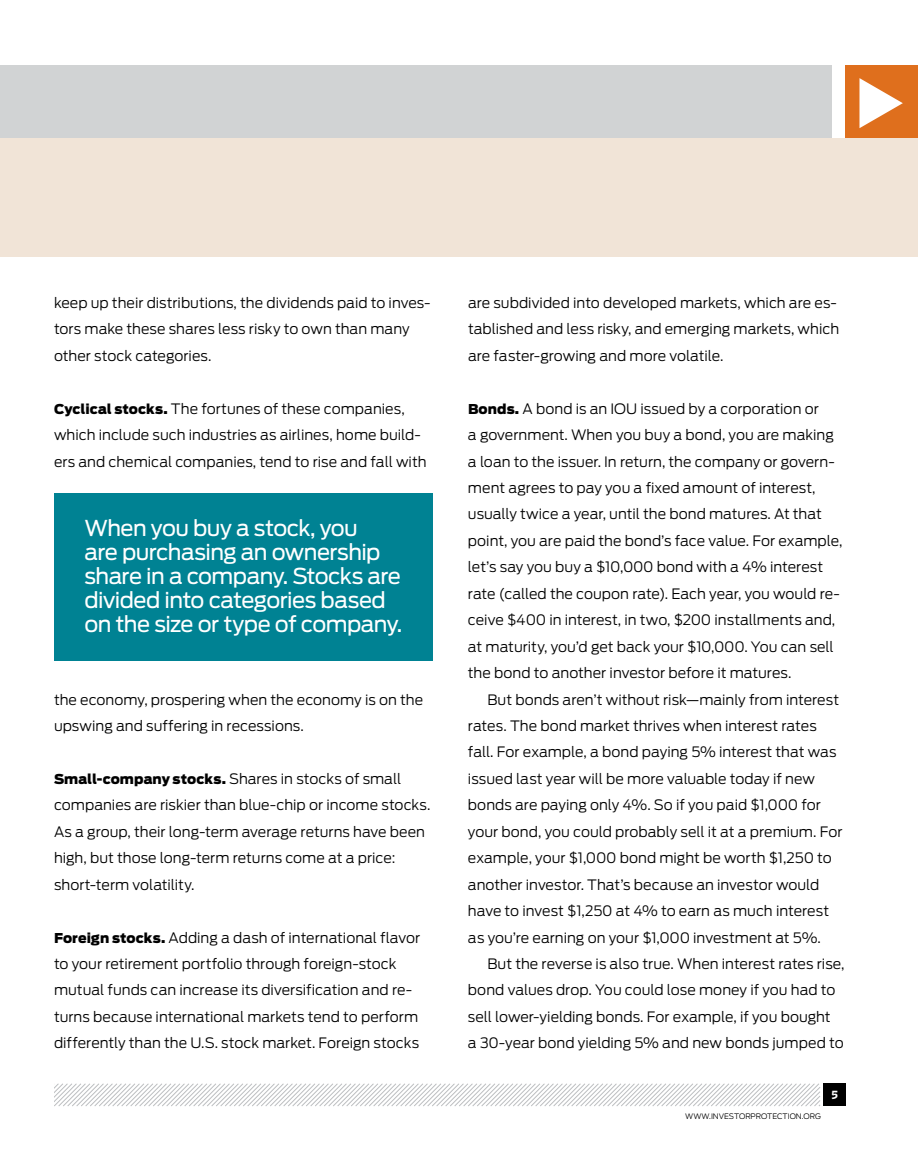
<style>
.page{position:relative;width:918px;height:1175px;background:#fff}
.page>*{position:absolute;margin:0;border:0;box-sizing:border-box;transform-origin:0 0}
.t1{font:21.75px/24px "Antenna";letter-spacing:-.025em;color:#fff}
.t2{font:300 14.25px/26.4px "Antenna";letter-spacing:-.005em;color:#000}
.t3{font:10.5px "Retina Micro D10";color:#fff}
.t4{font:300 7.5px "Antenna";letter-spacing:-.005em;color:#000}
.s1{font-weight:900;font-size:13.5px}
</style>
<div class="page">
<div style="left:823px;top:1083px;width:23px;height:23px;background:#000"></div>
<svg style="left:54px;top:1083px;width:767px;height:24px"></svg>
<div style="left:0;top:66px;width:832px;height:72px;background:#d1d3d4"></div>
<div style="left:846px;top:66px;width:72px;height:72px;background:#df6f1d"></div>
<svg style="left:859px;top:78px;width:44px;height:50px"></svg>
<div style="left:0;top:138px;width:918px;height:118px;background:#f1e4d7"></div>
<div style="left:54px;top:493px;width:378px;height:167px;background:#008293"></div>
<p class="t2" style="left:54px;top:289px;width:378px">keep up their distributions, the dividends paid to inves&shy;tors make these shares less risky to own than many other stock categories.</p>
<p class="t2" style="left:54px;top:395px;width:374px"><span class="s1">Cyclical stocks.</span> The fortunes of these companies, which include such industries as airlines, home build&shy;ers and chemical companies, tend to rise and fall with</p>
<h1 class="t1" style="left:84px;top:516px;width:320px">When you buy a stock, you<br>are purchasing an ownership share in a company. Stocks are divided into categories based on the size or type of company.</h1>
<p class="t2" style="left:54px;top:686px;width:371px">the economy, prospering when the economy is on the upswing and suffering in recessions.</p>
<p class="t2" style="left:54px;top:765px;width:378px"><span class="s1">Small-company stocks.</span> Shares in stocks of small companies are riskier than blue-chip or income stocks.<br>As a group, their long-term average returns have been high, but those long-term returns come at a price: short-term volatility.</p>
<p class="t2" style="left:54px;top:924px;width:368px"><span class="s1">Foreign stocks.</span> Adding a dash of international flavor to your retirement portfolio through foreign-stock mutual funds can increase its diversification and re&shy;turns because international markets tend to perform differently than the U.S. stock market. Foreign stocks</p>
<p class="t2" style="left:468px;top:289px;width:373px">are subdivided into developed markets, which are es&shy;tablished and less risky, and emerging markets, which are faster-growing and more volatile.</p>
<p class="t2" style="left:468px;top:395px;width:376px"><span class="s1">Bonds.</span> A bond is an IOU issued by a corporation or<br>a government. When you buy a bond, you are making a loan to the issuer. In return, the company or govern&shy;ment agrees to pay you a fixed amount of interest, usually twice a year, until the bond matures. At that point, you are paid the bond’s face value. For example, let’s say you buy a $10,000 bond with a 4% interest rate (called the coupon rate). Each year, you would re&shy;ceive $400 in interest, in two, $200 installments and, at maturity, you’d get back your $10,000. You can sell the bond to another investor before it matures.</p>
<p class="t2" style="left:468px;top:686px;width:376px;text-indent:19px">But bonds aren’t without risk—mainly from interest rates. The bond market thrives when interest rates fall. For example, a bond paying 5% interest that was issued last year will be more valuable today if new bonds are paying only 4%. So if you paid $1,000 for your bond, you could probably sell it at a premium. For example, your $1,000 bond might be worth $1,250 to another investor. That’s because an investor would have to invest $1,250 at 4% to earn as much interest as you’re earning on your $1,000 investment at 5%.</p>
<p class="t2" style="left:468px;top:950px;width:378px;text-indent:19px">But the reverse is also true. When interest rates rise, bond values drop. You could lose money if you had to sell lower-yielding bonds. For example, if you bought<br>a 30-year bond yielding 5% and new bonds jumped to</p>
<p class="t4" style="left:685px;top:1111px;width:10px">www</p>
<p class="t4" style="left:709px;top:1111px;width:64px">.i nvestorprotecti</p>
<p class="t4" style="left:790px;top:1111px;width:31px">on.org</p>
<p class="t3" style="left:831px;top:1088px;width:8px">5</p>
</div>
